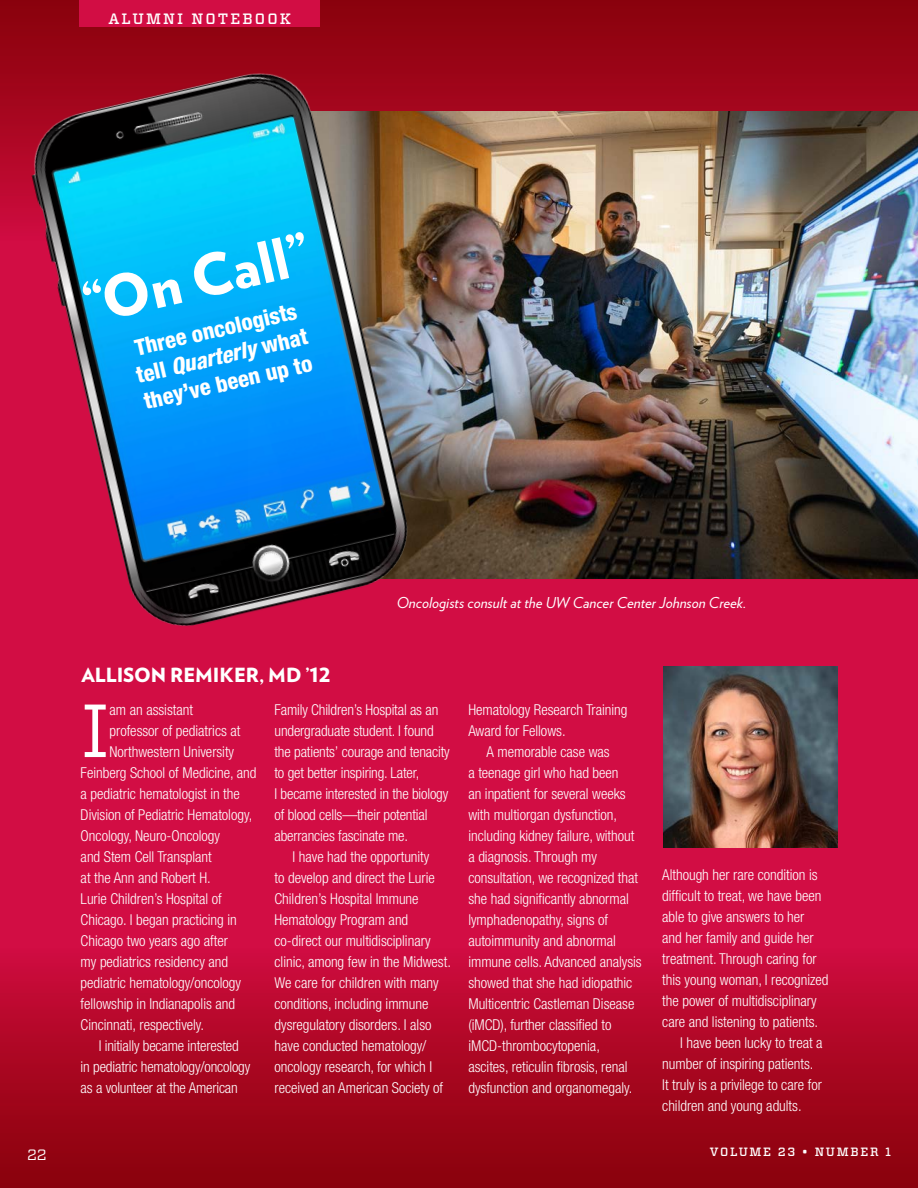
<style>
.page{position:relative;width:918px;height:1188px;background:#d20d44}
.page>*{position:absolute;margin:0;border:0;box-sizing:border-box;transform-origin:0 0}
.t1{font:75px "Vitesse";color:#fff}
.t2{font:900 57px "Verlag";color:#fff}
.t3{font:800 condensed 22.5px/27px "Helvetica Neue LT Std";color:#fff}
.t4{font:900 19.5px "Verlag";color:#fff}
.t5{font:300 condensed 15px/21px "Helvetica Neue LT Std";color:#fff}
.t6{font:italic 15px "Verlag";color:#fff}
.t7{font:500 15px "Vitesse";letter-spacing:.14em;color:#fff}
.t8{font:15px "Vitesse";color:#fff}
.t9{font:500 12px "Vitesse";letter-spacing:.14em;color:#fff}
.s1{font-style:italic}
</style>
<div class="page">
<div style="left:0;top:946px;width:918px;height:242px;background:linear-gradient(to bottom,#cf0c3e,#870109)"></div>
<div style="left:0;top:0;width:918px;height:242px;background:linear-gradient(to bottom,#870108,#ce0c3d)"></div>
<img style="left:422px;top:112px;width:495px;height:466px">
<div style="left:80px;top:0;width:240px;height:27px;background:#d20d44"></div>
<img style="left:18px;top:59px;width:404px;height:567px">
<img style="left:663px;top:666px;width:174px;height:182px">
<p class="t7" style="left:109px;top:9px;width:184px">ALUMNI NOTEBOOK</p>
<h2 class="t2" style="left:73px;top:258px;width:233px;rotate:-13deg">“On Call”</h2>
<h3 class="t3" style="left:128px;top:336px;width:177px;rotate:-13deg">Three oncologists tell <span class="s1">Quarterly</span> what they’ve been up to</h3>
<p class="t6" style="left:397px;top:591px;width:351px">Oncologists consult at the UW Cancer Center Johnson Creek.</p>
<h3 class="t4" style="left:81px;top:659px;width:251px">ALLISON REMIKER, MD ’12</h3>
<h1 class="t1" style="left:81px;top:680px;width:31px">I</h1>
<p class="t5" style="left:110px;top:699px;width:85px">am an assistant</p>
<p class="t5" style="left:275px;top:699px;width:177px">Family Children’s Hospital as an undergraduate student. I found the patients’ courage and tenacity to get better inspiring. Later,<br>I became interested in the biology of blood cells—their potential aberrancies fascinate me.</p>
<p class="t5" style="left:275px;top:846px;width:178px;text-indent:18px">I have had the opportunity<br>to develop and direct the Lurie<br>Children’s Hospital Immune<br>Hematology Program and co-direct our multidisciplinary clinic, among few in the Midwest.<br>We care for children with many conditions, including immune dysregulatory disorders. I also have conducted hematology/ oncology research, for which I received an American Society of</p>
<p class="t5" style="left:110px;top:720px;width:132px">professor of pediatrics at</p>
<p class="t5" style="left:110px;top:741px;width:126px">Northwestern University</p>
<p class="t5" style="left:81px;top:762px;width:177px">Feinberg School of Medicine, and</p>
<p class="t5" style="left:81px;top:783px;width:161px">a pediatric hematologist in the</p>
<p class="t5" style="left:81px;top:804px;width:173px">Division of Pediatric Hematology,</p>
<p class="t5" style="left:81px;top:825px;width:141px">Oncology, Neuro-Oncology</p>
<p class="t5" style="left:81px;top:846px;width:133px">and Stem Cell Transplant</p>
<p class="t5" style="left:81px;top:867px;width:132px">at the Ann and Robert H.</p>
<p class="t5" style="left:81px;top:888px;width:143px">Lurie Children’s Hospital of</p>
<p class="t5" style="left:81px;top:909px;width:158px">Chicago. I began practicing in</p>
<p class="t5" style="left:81px;top:930px;width:149px">Chicago two years ago after</p>
<p class="t5" style="left:81px;top:951px;width:149px">my pediatrics residency and</p>
<p class="t5" style="left:81px;top:972px;width:162px">pediatric hematology/oncology</p>
<p class="t5" style="left:81px;top:993px;width:156px">fellowship in Indianapolis and</p>
<p class="t5" style="left:81px;top:1014px;width:125px">Cincinnati, respectively.</p>
<p class="t5" style="left:99px;top:1035px;width:142px">I initially became interested</p>
<p class="t5" style="left:81px;top:1056px;width:171px">in pediatric hematology/oncology</p>
<p class="t5" style="left:81px;top:1077px;width:159px">as a volunteer at the American</p>
<p class="t5" style="left:468px;top:699px;width:161px">Hematology Research Training<br>Award for Fellows.</p>
<p class="t5" style="left:468px;top:741px;width:175px;text-indent:18px">A memorable case was<br>a teenage girl who had been<br>an inpatient for several weeks with multiorgan dysfunction, including kidney failure, without a diagnosis. Through my consultation, we recognized that she had significantly abnormal lymphadenopathy, signs of autoimmunity and abnormal immune cells. Advanced analysis showed that she had idiopathic<br>Multicentric Castleman Disease (iMCD), further classified to iMCD-thrombocytopenia, ascites, reticulin fibrosis, renal dysfunction and organomegaly.</p>
<p class="t5" style="left:662px;top:864px;width:157px">Although her rare condition is</p>
<p class="t5" style="left:662px;top:885px;width:161px">difficult to treat, we have been</p>
<p class="t5" style="left:662px;top:906px;width:144px">able to give answers to her</p>
<p class="t5" style="left:662px;top:927px;width:153px">and her family and guide her</p>
<p class="t5" style="left:662px;top:948px;width:156px">treatment. Through caring for</p>
<p class="t5" style="left:662px;top:969px;width:168px">this young woman, I recognized</p>
<p class="t5" style="left:662px;top:990px;width:156px">the power of multidisciplinary</p>
<p class="t5" style="left:662px;top:1011px;width:157px">care and listening to patients.</p>
<p class="t5" style="left:680px;top:1032px;width:144px">I have been lucky to treat a</p>
<p class="t5" style="left:662px;top:1053px;width:153px">number of inspiring patients.</p>
<p class="t5" style="left:662px;top:1074px;width:161px">It truly is a privilege to care for</p>
<p class="t5" style="left:662px;top:1095px;width:141px">children and young adults.</p>
<p class="t8" style="left:27px;top:1144px;width:21px">22</p>
<p class="t9" style="left:710px;top:1144px;width:183px">VOLUME 23 • NUMBER 1</p>
</div>
